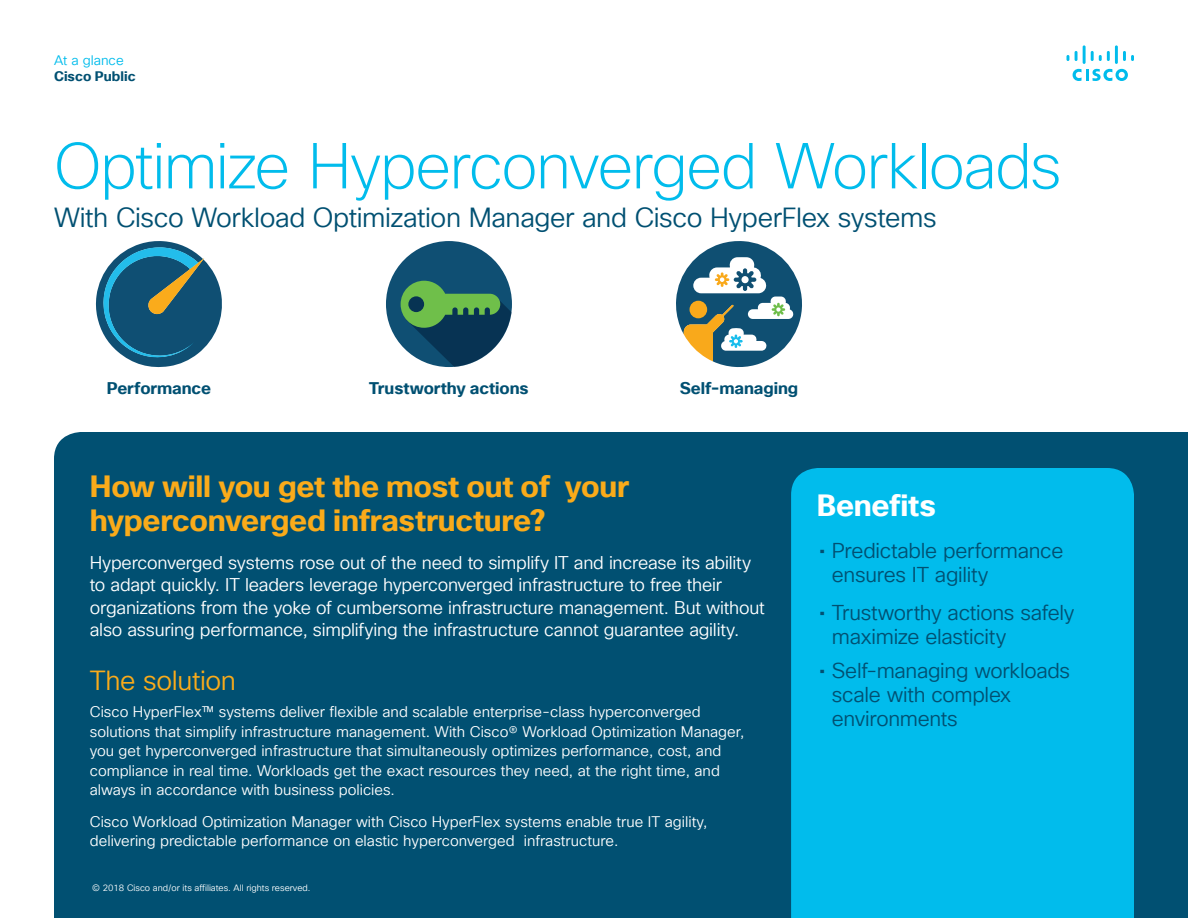
<style>
.page{position:relative;width:1188px;height:918px;background:#fff}
.page>*{position:absolute;margin:0;border:0;box-sizing:border-box;transform-origin:0 0}
.Title_Headline{font:200 63px "Cisco Sans TT";letter-spacing:-.025em;color:#01bcec}
.Intro_Heading{font:700 30px/34.5px "Cisco Sans TT";letter-spacing:-.01em;color:#faab1a}
.Sidebar_Heading_Whit{font:700 30px "Cisco Sans TT";letter-spacing:-.01em;color:#fff}
.Title_Subhead{font:27px "Cisco Sans TT Light";letter-spacing:-.015em;color:#015072}
.Subhead2_Orange{font:27px "Cisco Sans TT Light";letter-spacing:-.015em;color:#faab1a}
.t1{font:21px/24px "Cisco Sans TT Light";letter-spacing:-.015em;color:#015072}
.Intro{font:18px/22.5px "Cisco Sans TT Light";letter-spacing:-.015em;color:#fff}
.Subhead3_Indigo{font:700 16.5px "Cisco Sans TT";letter-spacing:-.005em;color:#015072}
.Body_White{font:15px/19.5px "Cisco Sans TT Light";color:#fff}
.t2{font:700 13.5px "Cisco Sans TT";color:#015072}
.t3{font:13.5px "Cisco Sans TT Light";color:#01bcec}
.Footer_white{font:9px "Cisco Sans TT Light";color:#fff}
.s1{font-family:"Cisco Sans TT"}
</style>
<div class="page">
<svg style="left:1073px;top:69px;width:55px;height:12px"></svg>
<svg style="left:1067px;top:55px;width:2px;height:6px"></svg>
<svg style="left:1075px;top:51px;width:3px;height:10px"></svg>
<hr style="left:1083px;top:45px;width:3px;height:19px;background:#01bcec">
<svg style="left:1091px;top:51px;width:19px;height:10px"></svg>
<hr style="left:1115px;top:45px;width:3px;height:19px;background:#01bcec">
<svg style="left:1123px;top:51px;width:11px;height:10px"></svg>
<div style="left:54px;top:432px;width:1134px;height:486px;background:#015072"></div>
<div style="left:791px;top:468px;width:343px;height:450px;background:#01bcec"></div>
<svg style="left:96px;top:241px;width:126px;height:126px"></svg>
<div style="left:386px;top:241px;width:126px;height:126px;background:#0f4f73;border-radius:50%"></div>
<svg style="left:401px;top:281px;width:111px;height:86px"></svg>
<svg style="left:676px;top:241px;width:126px;height:126px"></svg>
<p class="t3" style="left:54px;top:51px;width:71px">At a glance</p>
<p class="t2" style="left:54px;top:67px;width:83px">Cisco Public</p>
<p class="Title_Headline" style="left:54px;top:125px;width:1009px">Optimize Hyperconverged Workloads</p>
<p class="Title_Subhead" style="left:54px;top:200px;width:884px">With Cisco Workload Optimization Manager and Cisco HyperFlex systems</p>
<p class="Subhead3_Indigo" style="left:107px;top:378px;width:106px">Performance</p>
<p class="Subhead3_Indigo" style="left:369px;top:378px;width:161px">Trustworthy actions</p>
<p class="Subhead3_Indigo" style="left:680px;top:378px;width:120px">Self-managing</p>
<p class="Intro_Heading" style="left:90px;top:470px;width:541px">How will you get the most out of your hyperconverged infrastructure?</p>
<p class="Intro" style="left:90px;top:552px;width:676px">Hyperconverged systems rose out of the need to simplify IT and increase its ability to adapt quickly. IT leaders leverage hyperconverged infrastructure to free their organizations from the yoke of cumbersome infrastructure management. But without also assuring performance, simplifying the infrastructure cannot guarantee agility.</p>
<p class="Subhead2_Orange" style="left:90px;top:663px;width:148px">The solution</p>
<p class="Body_White" style="left:90px;top:703px;width:656px">Cisco HyperFlex™ systems deliver flexible and scalable enterprise-class hyperconverged solutions that simplify infrastructure management. With Cisco® Workload Optimization Manager, you get hyperconverged infrastructure that simultaneously optimizes performance, cost, and compliance in real time. Workloads get the exact resources they need, at the right time, and always in accordance with business policies.</p>
<p class="Body_White" style="left:90px;top:812px;width:619px">Cisco Workload Optimization Manager with Cisco HyperFlex systems enable true IT agility, delivering predictable performance on elastic hyperconverged infrastructure.</p>
<p class="Footer_white" style="left:92px;top:882px;width:220px">© 2018 Cisco and/or its affiliates. All rights reserved.</p>
<p class="Sidebar_Heading_Whit" style="left:817px;top:486px;width:121px">Benefits</p>
<p class="t1" style="left:832px;top:540px;width:233px;text-indent:-13px"><span class="s1">•</span> Predictable performance ensures IT agility</p>
<p class="t1" style="left:832px;top:601px;width:244px;text-indent:-13px"><span class="s1">•</span> Trustworthy actions safely maximize elasticity</p>
<p class="t1" style="left:832px;top:660px;width:240px;text-indent:-13px"><span class="s1">•</span> Self-managing workloads scale with complex environments</p>
</div>
